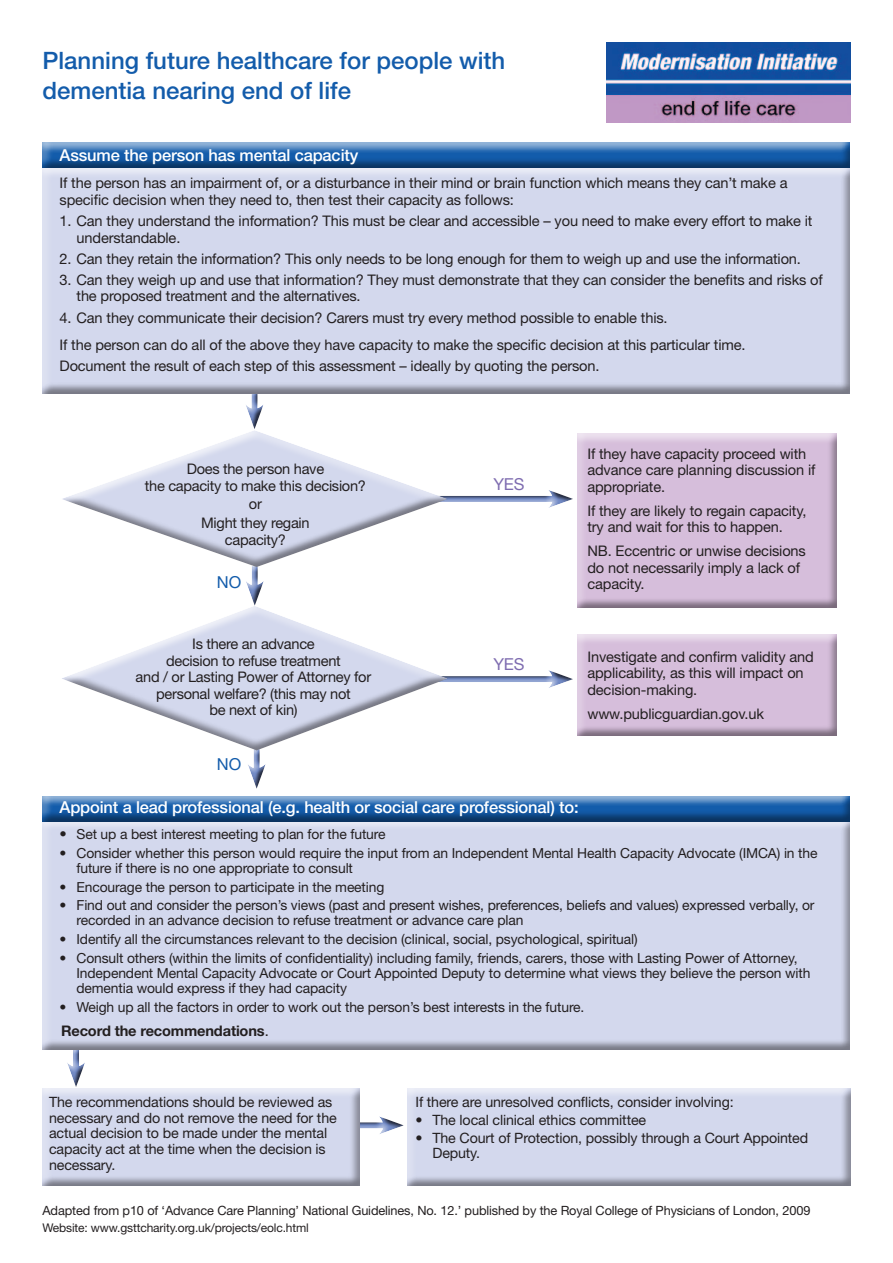
<style>
.page{position:relative;width:893px;height:1263px;background:#fff}
.page>*{position:absolute;margin:0;border:0;box-sizing:border-box;transform-origin:0 0}
.t1{font:500 24px/30px "Helvetica Neue LT";color:#135cab}
.t2{font:500 16.5px "Helvetica Neue LT";letter-spacing:-.01em;color:#fff}
.t3{font:16.5px "Helvetica Neue LT";color:#7e6cb0}
.t4{font:16.5px "Helvetica Neue LT";color:#135cab}
.t5{font:14.7px/16.5px "Helvetica Neue LT";letter-spacing:-.01em;color:#231f20}
.t6{font:700 14.7px "Helvetica Neue LT";letter-spacing:-.01em;color:#231f20}
.t7{font:14.25px/15.8px "Helvetica Neue LT";letter-spacing:-.01em;color:#231f20}
.t8{font:13.8px/15px "Helvetica Neue LT";letter-spacing:-.01em;color:#231f20}
.t9{font:12.75px "Helvetica Neue LT";letter-spacing:-.01em;color:#231f20}
.t10{font:12px "Helvetica Neue LT";letter-spacing:-.01em;color:#231f20}
.s1{font-size:14.7px}
.s2{font-weight:400}
</style>
<div class="page">
<div style="left:68px;top:1047px;width:19px;height:42px;background:#231f20;opacity:.75"></div>
<div style="left:42px;top:819px;width:808px;height:234px;background:#d3d8ed"></div>
<div style="left:246px;top:389px;width:20px;height:42px;background:#231f20;opacity:.75"></div>
<div style="left:42px;top:167px;width:808px;height:228px;background:#231f20;opacity:.5"></div>
<div style="left:340px;top:1114px;width:64px;height:19px;background:#231f20;opacity:.75"></div>
<div style="left:368px;top:488px;width:206px;height:19px;background:#231f20;opacity:.75"></div>
<div style="left:368px;top:668px;width:206px;height:19px;background:#231f20;opacity:.75"></div>
<div style="left:247px;top:565px;width:19px;height:42px;background:#231f20;opacity:.75"></div>
<div style="left:249px;top:748px;width:19px;height:42px;background:#231f20;opacity:.75"></div>
<img style="left:607px;top:43px;width:243px;height:80px">
<div style="left:42px;top:142px;width:808px;height:28px;background:#231f20;opacity:.5"></div>
<div style="left:42px;top:796px;width:808px;height:28px;background:#231f20;opacity:.5"></div>
<div style="left:60px;top:429px;width:389px;height:76px;background:#fff;opacity:.75"></div>
<div style="left:60px;top:492px;width:389px;height:75px;background:#231f20;opacity:.5"></div>
<div style="left:60px;top:605px;width:389px;height:80px;background:#fff;opacity:.75"></div>
<div style="left:60px;top:672px;width:389px;height:80px;background:#231f20;opacity:.5"></div>
<div style="left:577px;top:433px;width:261px;height:176px;background:#231f20;opacity:.5"></div>
<div style="left:577px;top:633px;width:261px;height:104px;background:#231f20;opacity:.5"></div>
<div style="left:42px;top:1087px;width:318px;height:99px;background:#231f20;opacity:.5"></div>
<div style="left:406px;top:1087px;width:446px;height:99px;background:#231f20;opacity:.5"></div>
<h1 class="t1" style="left:43px;top:45px;width:464px">Planning future healthcare for people with dementia nearing end of life</h1>
<p class="t2" style="left:60px;top:145px;width:300px">Assume the person has mental capacity</p>
<p class="t5" style="left:60px;top:174px;width:729px">If the person has an impairment of, or a disturbance in their mind or brain function which means they can’t make a specific decision when they need to, then test their capacity as follows:</p>
<p class="t5" style="left:77px;top:212px;width:737px;text-indent:-17px">1. Can they understand the information? This must be clear and accessible – you need to make every effort to make it understandable.</p>
<p class="t5" style="left:60px;top:250px;width:743px">2. Can they retain the information? This only needs to be long enough for them to weigh up and use the information.</p>
<p class="t5" style="left:77px;top:271px;width:748px;text-indent:-17px">3. Can they weigh up and use that information? They must demonstrate that they can consider the benefits and risks of the proposed treatment and the alternatives.</p>
<p class="t5" style="left:60px;top:303px;width:687px;line-height:27.5px">4. Can they communicate their decision? Carers must try every method possible to enable this.<br>If the person can do all of the above they have capacity to make the specific decision at this particular time.</p>
<p class="t5" style="left:60px;top:357px;width:541px">Document the result of each step of this assessment – ideally by quoting the person.</p>
<p class="t5" style="left:145px;top:461px;width:223px;text-align:center">Does the person have<br>the capacity to make this decision?</p>
<p class="t5" style="left:201px;top:495px;width:110px;line-height:18.6px;text-align:center">or<br>Might they regain</p>
<p class="t5" style="left:225px;top:531px;width:63px">capacity?</p>
<p class="t4" style="left:217px;top:572px;width:23px">No</p>
<p class="t3" style="left:493px;top:474px;width:21px">Yes</p>
<p class="t5" style="left:587px;top:445px;width:229px">If they have capacity proceed with advance care planning discussion if appropriate.</p>
<p class="t5" style="left:587px;top:502px;width:221px">If they are likely to regain capacity, try and wait for this to happen.</p>
<p class="t5" style="left:587px;top:542px;width:220px">NB. Eccentric or unwise decisions do not necessarily imply a lack of capacity.</p>
<p class="t5" style="left:136px;top:635px;width:237px;text-align:center">Is there an advance<br>decision to refuse treatment<br>and / or Lasting Power of Attorney for personal welfare? (this may not<br>be next of kin)</p>
<p class="t3" style="left:493px;top:654px;width:21px">Yes</p>
<p class="t5" style="left:587px;top:648px;width:228px">Investigate and confirm validity and applicability, as this will impact on decision-making.</p>
<p class="t5" style="left:587px;top:705px;width:178px">www.publicguardian.gov.uk</p>
<p class="t4" style="left:217px;top:754px;width:23px">No</p>
<p class="t2" style="left:60px;top:798px;width:521px">Appoint a lead professional (e.g. health or social care professional) to:</p>
<p class="t8" style="left:60px;top:827px;width:327px"><span class="s1">•</span> Set up a best interest meeting to plan for the future</p>
<p class="t8" style="left:77px;top:845px;width:742px;text-indent:-17px">• Consider whether this person would require the input from an Independent Mental Health Capacity Advocate (IMCA) in the future if there is no one appropriate to consult</p>
<p class="t8" style="left:60px;top:879px;width:326px">• Encourage the person to participate in the meeting</p>
<p class="t8" style="left:77px;top:898px;width:739px;text-indent:-17px">• Find out and consider the person’s views (past and present wishes, preferences, beliefs and values) expressed verbally, or recorded in an advance decision to refuse treatment or advance care plan</p>
<p class="t8" style="left:60px;top:932px;width:580px">• Identify all the circumstances relevant to the decision (clinical, social, psychological, spiritual)</p>
<p class="t8" style="left:77px;top:950px;width:735px;text-indent:-17px">• Consult others (within the limits of confidentiality) including family, friends, carers, those with Lasting Power of Attorney,<br>Independent Mental Capacity Advocate or Court Appointed Deputy to determine what views they believe the person with dementia would express if they had capacity</p>
<p class="t8" style="left:60px;top:999px;width:526px">• Weigh up all the factors in order to work out the person’s best interests in the future.</p>
<p class="t6" style="left:61px;top:1021px;width:209px">Record the recommendations<span class="s2">.</span></p>
<p class="t7" style="left:49px;top:1094px;width:289px">The recommendations should be reviewed as necessary and do not remove the need for the actual decision to be made under the mental capacity act at the time when the decision is necessary.</p>
<p class="t7" style="left:415px;top:1094px;width:320px">If there are unresolved conflicts, consider involving:</p>
<p class="t7" style="left:415px;top:1112px;width:232px">• The local clinical ethics committee</p>
<p class="t7" style="left:432px;top:1129px;width:377px;text-indent:-17px">• The Court of Protection, possibly through a Court Appointed<br>Deputy.</p>
<p class="t9" style="left:43px;top:1203px;width:769px">Adapted from p10 of ‘Advance Care Planning’ National Guidelines, No. 12.’ published by the Royal College of Physicians of London, 2009</p>
<p class="t10" style="left:43px;top:1220px;width:268px">Website: www.gsttcharity.org.uk/projects/eolc.html</p>
</div>
